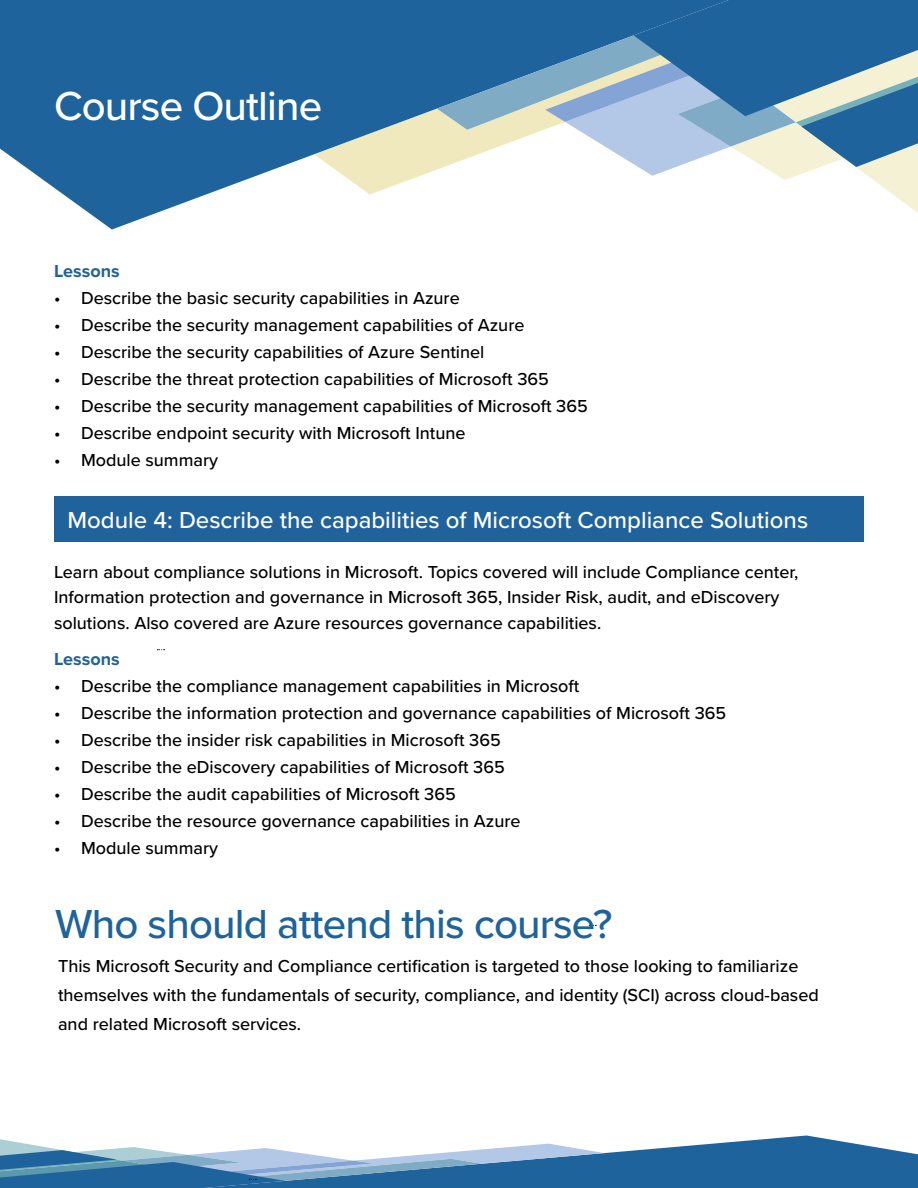
<style>
.page{position:relative;width:918px;height:1188px;background:#fff}
.page>*{position:absolute;margin:0;border:0;box-sizing:border-box;transform-origin:0 0}
.t1{font:500 42px "Proxima Nova";letter-spacing:-.02em;color:#1f639d}
.t2{font:500 42px "Proxima Nova";letter-spacing:-.02em;color:#fff}
.t3{font:500 24px "Proxima Nova";color:#fff}
.t4{font:500 18px/25.5px "Proxima Nova";color:#000}
.t5{font:700 18px "Proxima Nova";color:#20629b}
</style>
<div class="page">
<svg style="left:0;top:1136px;width:918px;height:52px"></svg>
<svg style="left:0;top:0;width:437px;height:230px;fill:#1f639d"></svg>
<svg style="left:314px;top:44px;width:123px;height:151px;background:#789db1"></svg>
<svg style="left:437px;top:0;width:481px;height:213px"></svg>
<div style="left:54px;top:496px;width:810px;height:46px;background:#20629b"></div>
<h1 class="t2" style="left:54px;top:75px;width:270px">Course Outline</h1>
<p class="t5" style="left:54px;top:258px;width:67px">Lessons</p>
<p class="t4" style="left:54px;top:285px;width:407px">• Describe the basic security capabilities in Azure</p>
<p class="t4" style="left:54px;top:312px;width:472px">• Describe the security management capabilities of Azure</p>
<p class="t4" style="left:54px;top:339px;width:432px">• Describe the security capabilities of Azure Sentinel</p>
<p class="t4" style="left:54px;top:366px;width:496px">• Describe the threat protection capabilities of Microsoft 365</p>
<p class="t4" style="left:54px;top:393px;width:535px">• Describe the security management capabilities of Microsoft 365</p>
<p class="t4" style="left:54px;top:420px;width:413px">• Describe endpoint security with Microsoft Intune</p>
<p class="t4" style="left:54px;top:447px;width:166px">• Module summary</p>
<h2 class="t3" style="left:68px;top:503px;width:742px">Module 4: Describe the capabilities of Microsoft Compliance Solutions</h2>
<p class="t4" style="left:54px;top:558px;width:746px">Learn about compliance solutions in Microsoft. Topics covered will include Compliance center,<br>Information protection and governance in Microsoft 365, Insider Risk, audit, and eDiscovery solutions. Also covered are Azure resources governance capabilities.</p>
<p class="t5" style="left:54px;top:645px;width:67px">Lessons</p>
<p class="t4" style="left:54px;top:672px;width:527px">• Describe the compliance management capabilities in Microsoft</p>
<p class="t4" style="left:54px;top:699px;width:674px">• Describe the information protection and governance capabilities of Microsoft 365</p>
<p class="t4" style="left:54px;top:726px;width:448px">• Describe the insider risk capabilities in Microsoft 365</p>
<p class="t4" style="left:54px;top:753px;width:452px">• Describe the eDiscovery capabilities of Microsoft 365</p>
<p class="t4" style="left:54px;top:780px;width:403px">• Describe the audit capabilities of Microsoft 365</p>
<p class="t4" style="left:54px;top:807px;width:468px">• Describe the resource governance capabilities in Azure</p>
<p class="t4" style="left:54px;top:834px;width:166px">• Module summary</p>
<h1 class="t1" style="left:55px;top:893px;width:559px">Who should attend this course?</h1>
<p class="t4" style="left:58px;top:951px;width:762px;line-height:28.8px">This Microsoft Security and Compliance certification is targeted to those looking to familiarize themselves with the fundamentals of security, compliance, and identity (SCI) across cloud-based and related Microsoft services.</p>
</div>
